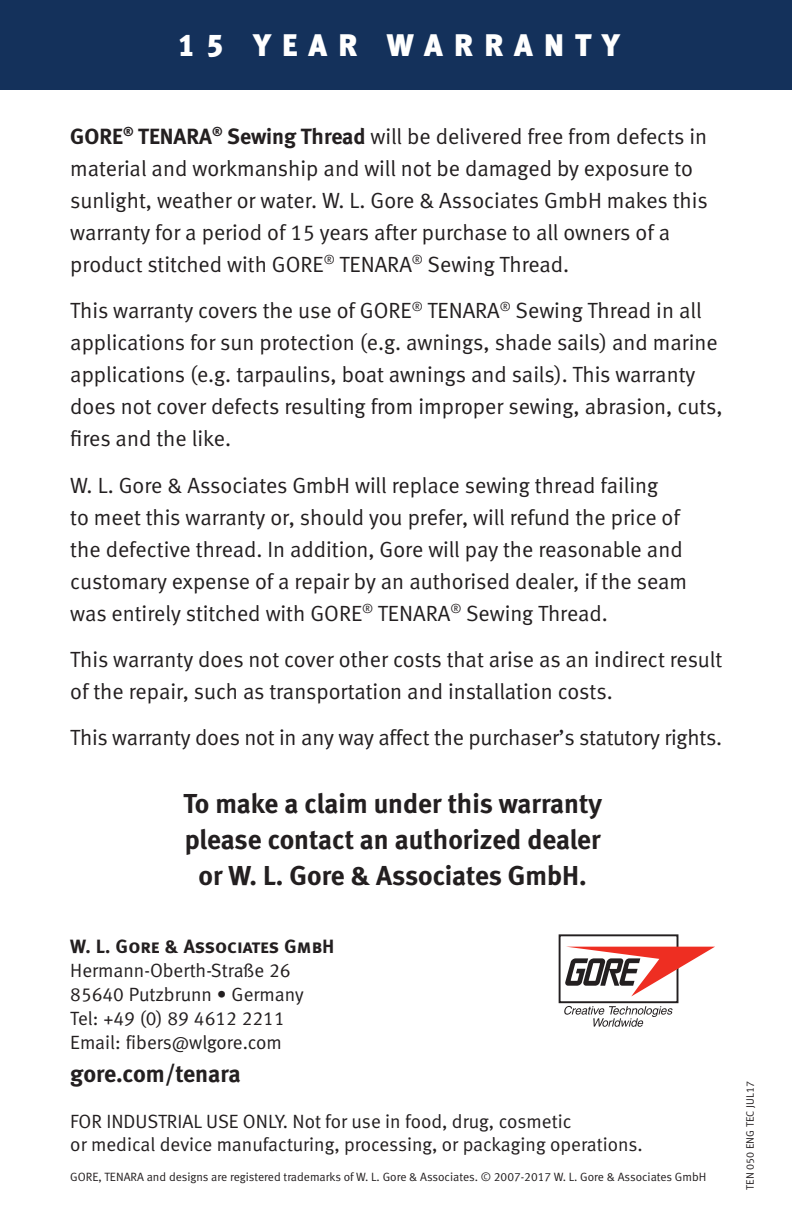
<style>
.page{position:relative;width:792px;height:1224px;background:#fff}
.page>*{position:absolute;margin:0;border:0;box-sizing:border-box;transform-origin:0 0}
.t1{font:31.2px "Meta Black LF Caps";letter-spacing:.35em;color:#fff}
.t2{font:27.4px/36px "Meta Bold LF";color:#231f20;text-align:center}
.signoff_web_address{font:24px "Meta Bold LF";letter-spacing:-.01em;color:#231f20}
.t3{font:22px/32px "Meta Normal LF";color:#231f20}
.Signoff_Address{font:19.2px/24px "Meta Normal LF";color:#231f20}
.Signoff_WL_Gore_1st{font:19.2px "Meta Bold LF Caps";color:#231f20}
.t4{font:12px "Meta Normal LF";color:#231f20}
.t5{font:10.8px "Meta Normal LF";color:#231f20}
.s1{font-family:"Meta Bold LF"}
</style>
<div class="page">
<div style="left:0;top:0;width:792px;height:90px;background:#14315b"></div>
<div style="left:559px;top:934px;width:119px;height:69px;border:2px solid #231f20"></div>
<svg style="left:564px;top:1006px;width:109px;height:21px"></svg>
<svg style="left:565px;top:947px;width:150px;height:49px"></svg>
<p class="t1" style="left:178px;top:26px;width:443px">15 YEAR WARRANTY</p>
<p class="t3" style="left:70px;top:120px;width:639px"><span class="s1">GORE</span><sup>®</sup> <span class="s1">TENARA</span><sup>®</sup> <span class="s1">Sewing Thread</span> will be delivered free from defects in material and workmanship and will not be damaged by exposure to sunlight, weather or water. W. L. Gore &amp; Associates GmbH makes this warranty for a period of 15 years after purchase to all owners of a product stitched with GORE<sup>®</sup> TENARA<sup>®</sup> Sewing Thread.</p>
<p class="t3" style="left:70px;top:294px;width:654px">This warranty covers the use of GORE<sup>®</sup> TENARA<sup>®</sup> Sewing Thread in all applications for sun protection (e.g. awnings, shade sails) and marine applications (e.g. tarpaulins, boat awnings and sails). This warranty does not cover defects resulting from improper sewing, abrasion, cuts, fires and the like.</p>
<p class="t3" style="left:70px;top:469px;width:618px">W. L. Gore &amp; Associates GmbH will replace sewing thread failing<br>to meet this warranty or, should you prefer, will refund the price of the defective thread. In addition, Gore will pay the reasonable and customary expense of a repair by an authorised dealer, if the seam was entirely stitched with GORE<sup>®</sup> TENARA<sup>®</sup> Sewing Thread.</p>
<p class="t3" style="left:70px;top:643px;width:654px">This warranty does not cover other costs that arise as an indirect result of the repair, such as transportation and installation costs.</p>
<p class="t3" style="left:70px;top:721px;width:653px">This warranty does not in any way affect the purchaser’s statutory rights.</p>
<p class="t2" style="left:183px;top:785px;width:420px">To make a claim under this warranty please contact an authorized dealer or W. L. Gore &amp; Associates GmbH.</p>
<p class="Signoff_WL_Gore_1st" style="left:70px;top:935px;width:266px">W. L. Gore &amp; Associates GmbH</p>
<p class="Signoff_Address" style="left:70px;top:958px;width:235px">Hermann-Oberth-Straße 26<br>85640 Putzbrunn • Germany<br>Tel: +49 (0) 89 4612 2211<br>Email: fibers@wlgore.com</p>
<p class="signoff_web_address" style="left:70px;top:1060px;width:172px">gore.com/tenara</p>
<p class="Signoff_Address" style="left:70px;top:1109px;width:503px">FOR INDUSTRIAL USE ONLY. Not for use in food, drug, cosmetic</p>
<p class="Signoff_Address" style="left:70px;top:1132px;width:574px">or medical device manufacturing, processing, or packaging operations.</p>
<p class="t4" style="left:70px;top:1170px;width:638px">GORE, TENARA and designs are registered trademarks of W. L. Gore &amp; Associates. © 2007-2017 W. L. Gore &amp; Associates GmbH</p>
<p class="t5" style="left:744px;top:1190px;width:110px;rotate:-90deg">TEN 050 ENG TEC JUL17</p>
</div>
